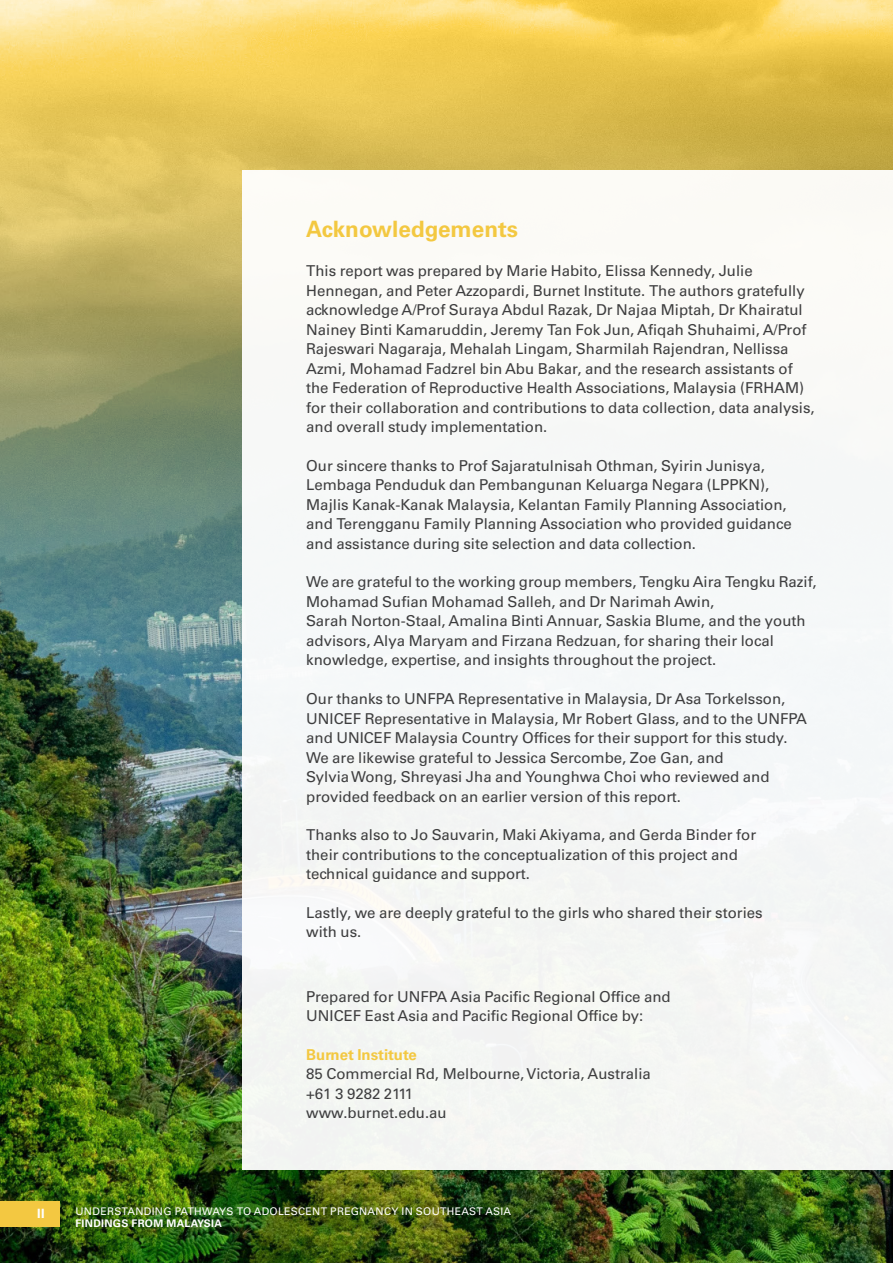
<style>
.page{position:relative;width:893px;height:1263px;background:#fff}
.page>*{position:absolute;margin:0;border:0;box-sizing:border-box;transform-origin:0 0}
.Body_Copy{font:700 22.5px "Univers LT Std";color:#f3c841}
.Body_Copy-2{font:15px/19.5px "Univers LT Std";color:#3e3e3f}
.Body_Copy-3{font:700 15px "Univers LT Std";color:#f3c841}
.Body_Copy-4{font:700 12.75px "Univers LT Pro 65";color:#fff}
.Body_Copy-5{font:10.5px "Univers LT Pro 55 Roman";letter-spacing:.03em;color:#fff}
.Body_Copy-6{font:700 10.5px "Univers LT Pro 65";letter-spacing:.03em;color:#fff}
</style>
<div class="page">
<img style="left:0;top:914px;width:893px;height:349px">
<img style="left:0;top:0;width:893px;height:914px">
<div style="left:242px;top:170px;width:651px;height:999px;background:#f6f8f7"></div>
<div style="left:0;top:1201px;width:60px;height:26px;background:#f3c841"></div>
<p class="Body_Copy" style="left:306px;top:216px;width:213px">Acknowledgements</p>
<p class="Body_Copy-2" style="left:306px;top:261px;width:510px">This report was prepared by Marie Habito, Elissa Kennedy, Julie Hennegan, and Peter Azzopardi, Burnet Institute. The authors gratefully acknowledge A/Prof Suraya Abdul Razak, Dr Najaa Miptah, Dr Khairatul Nainey Binti Kamaruddin, Jeremy Tan Fok Jun, Afiqah Shuhaimi, A/Prof Rajeswari Nagaraja, Mehalah Lingam, Sharmilah Rajendran, Nellissa Azmi, Mohamad Fadzrel bin Abu Bakar, and the research assistants of the Federation of Reproductive Health Associations, Malaysia (FRHAM) for their collaboration and contributions to data collection, data analysis, and overall study implementation.</p>
<p class="Body_Copy-2" style="left:306px;top:456px;width:487px">Our sincere thanks to Prof Sajaratulnisah Othman, Syirin Junisya, Lembaga Penduduk dan Pembangunan Keluarga Negara (LPPKN), Majlis Kanak-Kanak Malaysia, Kelantan Family Planning Association, and Terengganu Family Planning Association who provided guidance and assistance during site selection and data collection.</p>
<p class="Body_Copy-2" style="left:306px;top:572px;width:512px">We are grateful to the working group members, Tengku Aira Tengku Razif,</p>
<p class="Body_Copy-2" style="left:306px;top:592px;width:501px">Mohamad Sufian Mohamad Salleh, and Dr Narimah Awin,<br>Sarah Norton-Staal, Amalina Binti Annuar, Saskia Blume, and the youth advisors, Alya Maryam and Firzana Redzuan, for sharing their local knowledge, expertise, and insights throughout the project.</p>
<p class="Body_Copy-2" style="left:306px;top:689px;width:502px">Our thanks to UNFPA Representative in Malaysia, Dr Asa Torkelsson, UNICEF Representative in Malaysia, Mr Robert Glass, and to the UNFPA and UNICEF Malaysia Country Offices for their support for this study.<br>We are likewise grateful to Jessica Sercombe, Zoe Gan, and<br>Sylvia Wong, Shreyasi Jha and Younghwa Choi who reviewed and provided feedback on an earlier version of this report.</p>
<p class="Body_Copy-2" style="left:306px;top:825px;width:451px">Thanks also to Jo Sauvarin, Maki Akiyama, and Gerda Binder for their contributions to the conceptualization of this project and technical guidance and support.</p>
<p class="Body_Copy-2" style="left:306px;top:903px;width:458px">Lastly, we are deeply grateful to the girls who shared their stories with us.</p>
<p class="Body_Copy-2" style="left:306px;top:987px;width:366px">Prepared for UNFPA Asia Pacific Regional Office and</p>
<p class="Body_Copy-2" style="left:306px;top:1006px;width:339px">UNICEF East Asia and Pacific Regional Office by:</p>
<p class="Body_Copy-3" style="left:306px;top:1046px;width:112px">Burnet Institute</p>
<p class="Body_Copy-2" style="left:306px;top:1064px;width:346px">85 Commercial Rd, Melbourne, Victoria, Australia</p>
<p class="Body_Copy-2" style="left:306px;top:1084px;width:109px">+61 3 9282 2111</p>
<p class="Body_Copy-2" style="left:306px;top:1103px;width:142px">www.burnet.edu.au</p>
<p class="Body_Copy-4" style="left:37px;top:1206px;width:9px">II</p>
<p class="Body_Copy-5" style="left:75px;top:1205px;width:437px">UNDERSTANDING PATHWAYS TO ADOLESCENT PREGNANCY IN SOUTHEAST ASIA</p>
<p class="Body_Copy-6" style="left:75px;top:1217px;width:148px">FINDINGS FROM MALAYSIA</p>
</div>
